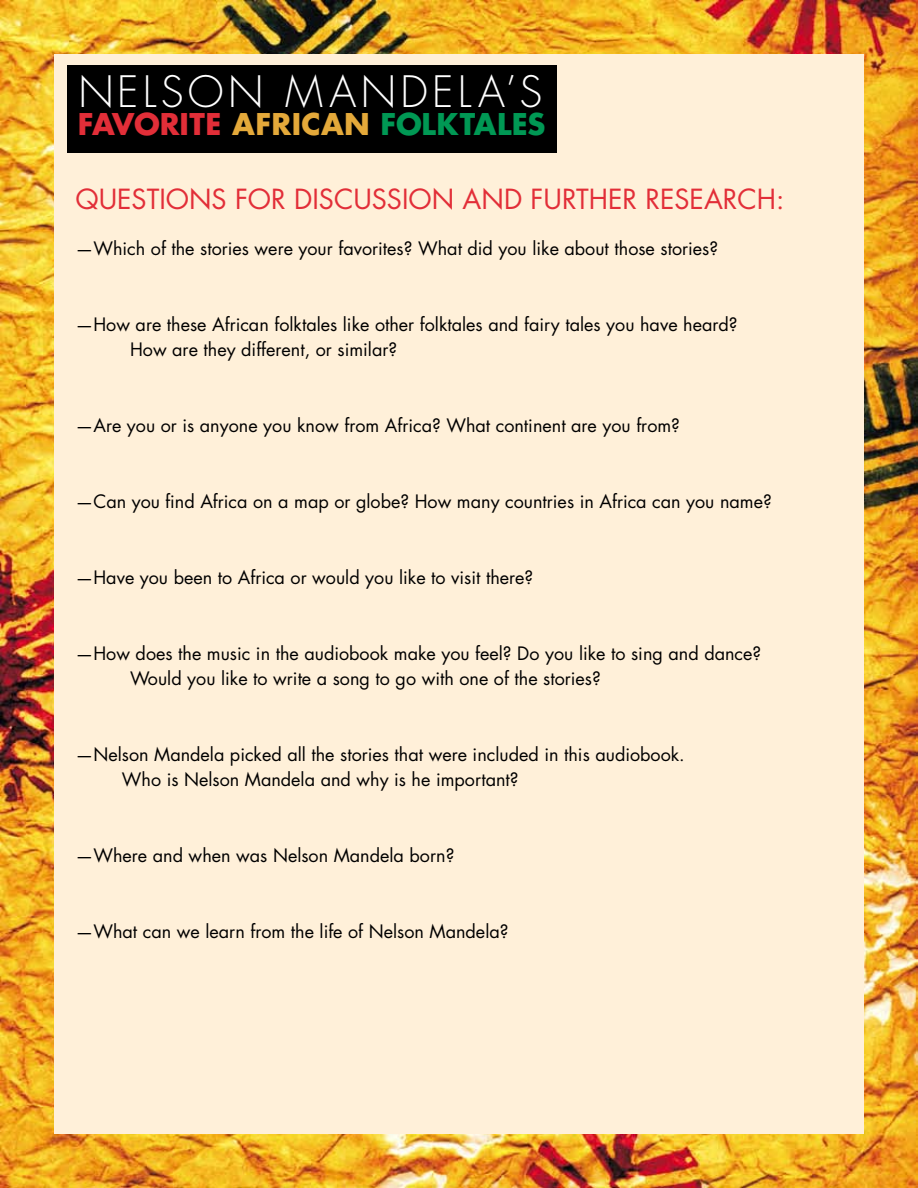
<style>
.page{position:relative;width:918px;height:1188px;background:#fff}
.page>*{position:absolute;margin:0;border:0;box-sizing:border-box;transform-origin:0 0}
.t1{font:300 42.15px "Futura";letter-spacing:.1em;color:#fff}
.t2{font:700 29.1px "Futura";letter-spacing:.01em;color:#009854}
.t3{font:27px "Futura";color:#e22e38}
.t4{font:18px/24.6px "Futura";color:#000}
.s1{color:#e22e38}
.s2{color:#e4a93a}
</style>
<div class="page">
<img style="left:0;top:0;width:918px;height:1188px">
<div style="left:54px;top:54px;width:810px;height:1080px;background:#fff0d9"></div>
<div style="left:68px;top:65px;width:489px;height:88px;background:#000"></div>
<h1 class="t1" style="left:79px;top:66px;width:465px">NELSON MAN DELA’S</h1>
<h2 class="t2" style="left:78px;top:105px;width:469px"><span class="s1">FAVORITE</span> <span class="s2">AF RICAN</span> FOLKTALES</h2>
<h3 class="t3" style="left:75px;top:181px;width:711px">Questions for discussion and further research:</h3>
<p class="t4" style="left:75px;top:236px;width:644px">—Which of the stories were your favorites? What did you like about those stories?</p>
<p class="t4" style="left:130px;top:312px;width:609px;text-indent:-55px">—How are these African folktales like other folktales and fairy tales you have heard?<br>How are they different, or similar?</p>
<p class="t4" style="left:75px;top:413px;width:606px">—Are you or is anyone you know from Africa? What continent are you from?</p>
<p class="t4" style="left:75px;top:489px;width:698px">—Can you find Africa on a map or globe? How many countries in Africa can you name?</p>
<p class="t4" style="left:75px;top:565px;width:459px">—Have you been to Africa or would you like to visit there?</p>
<p class="t4" style="left:130px;top:642px;width:633px;text-indent:-55px">—How does the music in the audiobook make you feel? Do you like to sing and dance?<br>Would you like to write a song to go with one of the stories?</p>
<p class="t4" style="left:122px;top:743px;width:564px;text-indent:-46px">—Nelson Mandela picked all the stories that were included in this audiobook.<br>Who is Nelson Mandela and why is he important?</p>
<p class="t4" style="left:75px;top:843px;width:381px">—Where and when was Nelson Mandela born?</p>
<p class="t4" style="left:75px;top:920px;width:435px">—What can we learn from the life of Nelson Mandela?</p>
</div>
